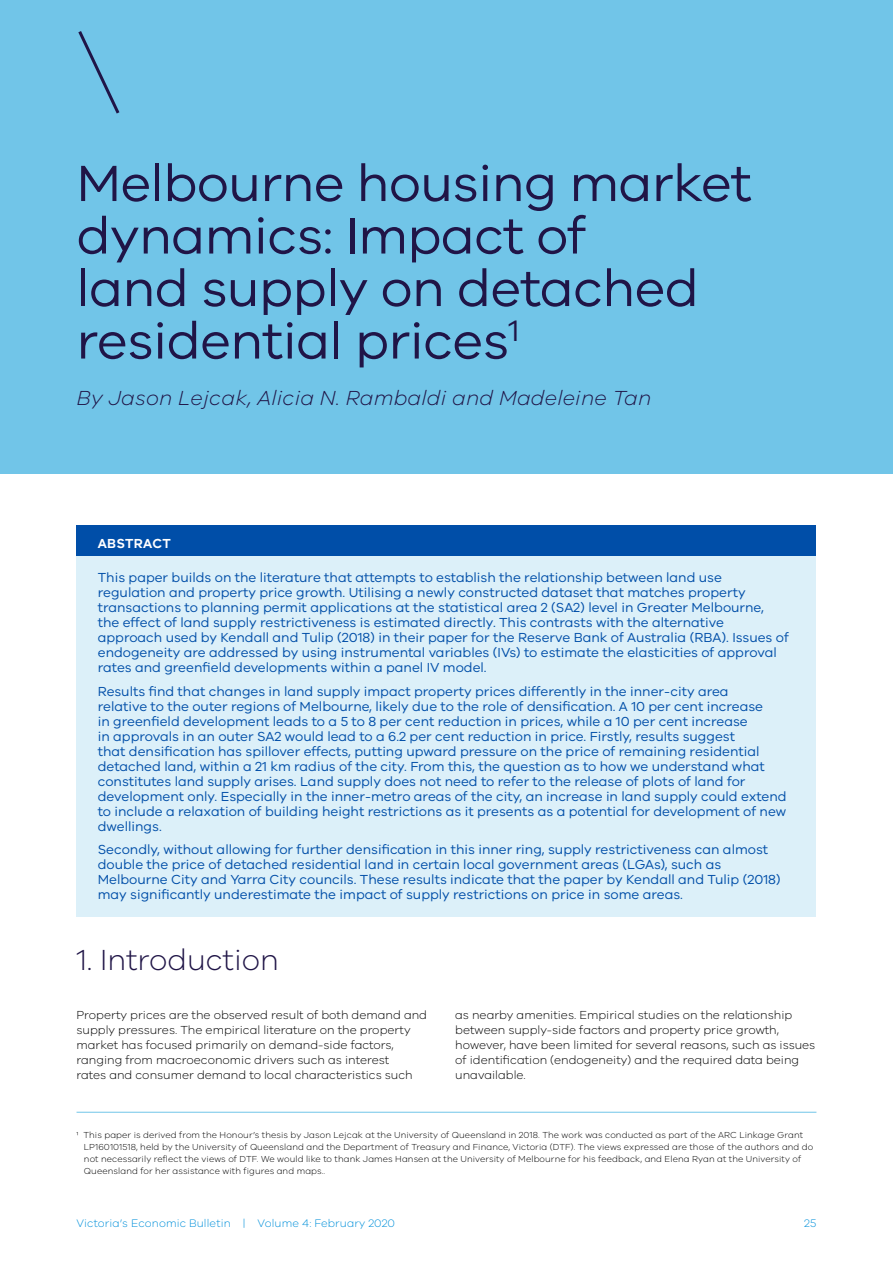
<style>
.page{position:relative;width:893px;height:1263px;background:#fff}
.page>*{position:absolute;margin:0;border:0;box-sizing:border-box;transform-origin:0 0}
.Heading_1{font:52.5px/52.5px "VIC";letter-spacing:-.01em;color:#201547}
.Overview_heading{font:300 30px "VIC";color:#201547}
.Heading_1_-_Author{font:italic 300 21px "VIC";letter-spacing:.01em;color:#201547}
.Abstract_ext{font:13.5px/15px "VIC";color:#004ea8}
.Abstract_heading{font:600 13.5px "VIC";letter-spacing:.02em;color:#fff}
.Body_Copy{font:300 12px/15px "VIC";color:#000}
.t1{font:300 11.25px "VIC";letter-spacing:.01em;color:#0090da}
.Footnotes{font:300 9px/12px "VIC";letter-spacing:.01em;color:#000}
</style>
<div class="page">
<div style="left:0;top:0;width:893px;height:473px;background:#71c5e8"></div>
<svg style="left:78px;top:31px;width:42px;height:83px"></svg>
<hr style="left:77px;top:1112px;width:739px;height:1px;background:#71c5e8">
<div style="left:77px;top:525px;width:739px;height:31px;background:#004ea8"></div>
<div style="left:77px;top:556px;width:739px;height:360px;background:#dcf0f9"></div>
<p class="Heading_1" style="left:77px;top:155px;width:677px">Melbourne housing market dynamics: Impact of<br>land supply on detached residential prices<sup>1</sup></p>
<p class="Heading_1_-_Author" style="left:77px;top:386px;width:576px">By Jason Lejcak, Alicia N. Rambaldi and Madeleine Tan</p>
<p class="Abstract_heading" style="left:98px;top:535px;width:75px">ABSTRACT</p>
<p class="Abstract_ext" style="left:98px;top:569px;width:692px">This paper builds on the literature that attempts to establish the relationship between land use regulation and property price growth. Utilising a newly constructed dataset that matches property transactions to planning permit applications at the statistical area 2 (SA2) level in Greater Melbourne, the effect of land supply restrictiveness is estimated directly. This contrasts with the alternative approach used by Kendall and Tulip (2018) in their paper for the Reserve Bank of Australia (RBA). Issues of endogeneity are addressed by using instrumental variables (IVs) to estimate the elasticities of approval rates and greenfield developments within a panel IV model.</p>
<p class="Abstract_ext" style="left:98px;top:683px;width:690px">Results find that changes in land supply impact property prices differently in the inner-city area<br>relative to the outer regions of Melbourne, likely due to the role of densification. A 10 per cent increase<br>in greenfield development leads to a 5 to 8 per cent reduction in prices, while a 10 per cent increase<br>in approvals in an outer SA2 would lead to a 6.2 per cent reduction in price. Firstly, results suggest<br>that densification has spillover effects, putting upward pressure on the price of remaining residential detached land, within a 21 km radius of the city. From this, the question as to how we understand what constitutes land supply arises. Land supply does not need to refer to the release of plots of land for development only. Especially in the inner-metro areas of the city, an increase in land supply could extend to include a relaxation of building height restrictions as it presents as a potential for development of new dwellings.</p>
<p class="Abstract_ext" style="left:98px;top:842px;width:684px">Secondly, without allowing for further densification in this inner ring, supply restrictiveness can almost double the price of detached residential land in certain local government areas (LGAs), such as Melbourne City and Yarra City councils. These results indicate that the paper by Kendall and Tulip (2018) may significantly underestimate the impact of supply restrictions on price in some areas.</p>
<p class="Overview_heading" style="left:77px;top:942px;width:204px">1. Introduction</p>
<p class="Body_Copy" style="left:77px;top:1007px;width:352px">Property prices are the observed result of both demand and supply pressures. The empirical literature on the property market has focused primarily on demand-side factors, ranging from macroeconomic drivers such as interest<br>rates and consumer demand to local characteristics such</p>
<p class="Body_Copy" style="left:455px;top:1007px;width:362px">as nearby amenities. Empirical studies on the relationship between supply-side factors and property price growth, however, have been limited for several reasons, such as issues of identification (endogeneity) and the required data being unavailable.</p>
<p class="Footnotes" style="left:84px;top:1128px;width:731px;text-indent:-7px">1 This paper is derived from the Honour’s thesis by Jason Lejcak at the University of Queensland in 2018. The work was conducted as part of the ARC Linkage Grant LP160101518, held by the University of Queensland and the Department of Treasury and Finance, Victoria (DTF). The views expressed are those of the authors and do not necessarily reflect the views of DTF. We would like to thank James Hansen at the University of Melbourne for his feedback, and Elena Ryan at the University of Queensland for her assistance with figures and maps..</p>
<p class="t1" style="left:77px;top:1217px;width:320px">Victoria’s Economic Bulletin | Volume 4: February 2020</p>
<p class="t1" style="left:804px;top:1217px;width:14px">25</p>
</div>
